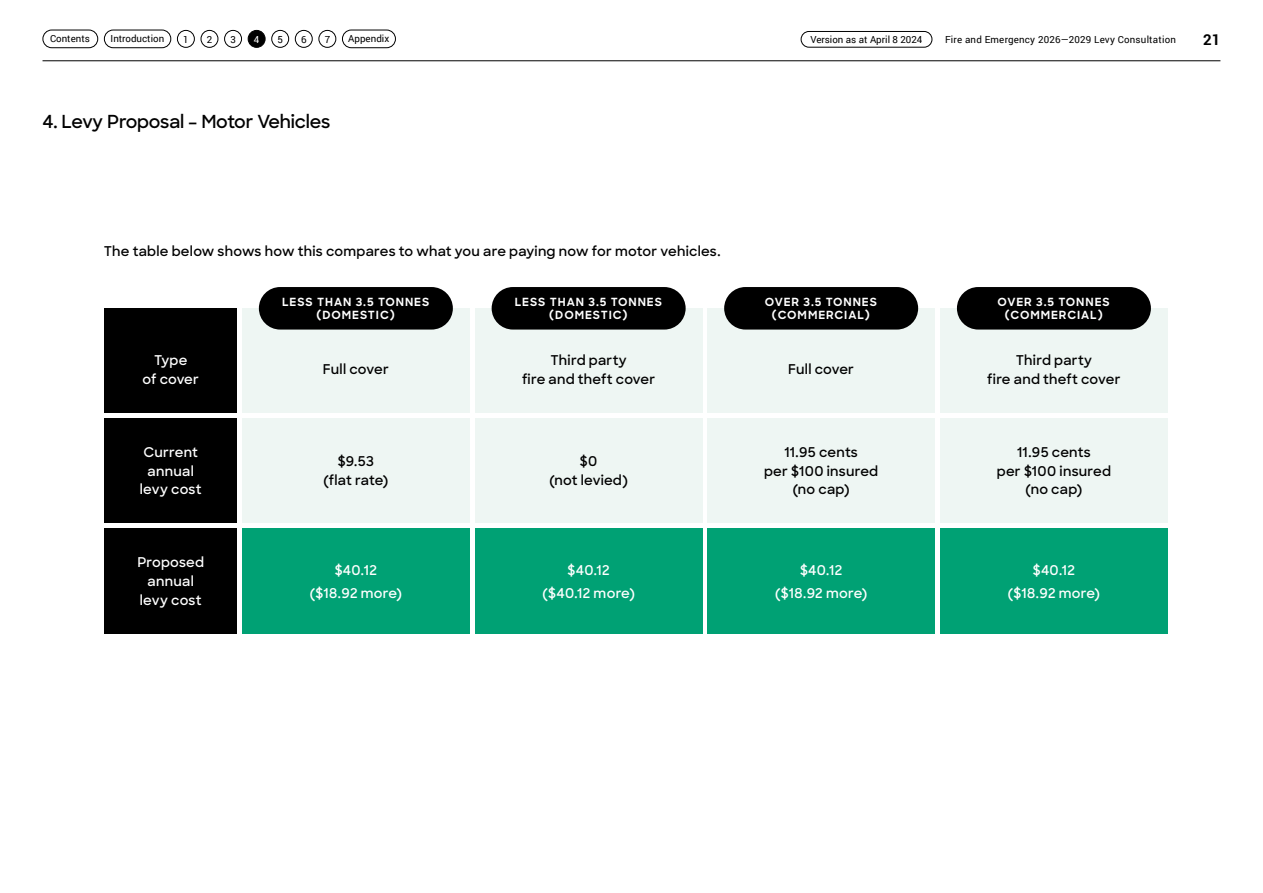
<style>
.page{position:relative;width:1263px;height:893px;background:#fff}
.page>*{position:absolute;margin:0;border:0;box-sizing:border-box;transform-origin:0 0}
.t1{font:600 18px "Sharp Sans";letter-spacing:-.01em;color:#000}
.t2{font:700 15px "Roboto";color:#000}
.t3{font:600 13.5px/18.8px "Sharp Sans";letter-spacing:.015em;color:#000;text-align:center}
.t4{font:600 13.5px/18.8px "Sharp Sans";letter-spacing:.02em;color:#fff;text-align:center}
.t5{font:700 11.25px/13.5px "Sharp Sans";letter-spacing:.08em;color:#fff;text-align:center}
.t6{font:9.75px "Roboto";color:#000}
.t7{font:9.75px "Roboto";letter-spacing:.02em;color:#000}
.t8{font:9.75px "Roboto";color:#fff}
</style>
<div class="page">
<div style="left:801px;top:31px;width:131px;height:17px;border:1px solid #000;border-radius:8px"></div>
<div style="left:105px;top:308px;width:132px;height:105px;background:#000"></div>
<div style="left:242px;top:308px;width:228px;height:105px;background:#eef6f3"></div>
<div style="left:707px;top:308px;width:228px;height:105px;background:#eef6f3"></div>
<div style="left:475px;top:308px;width:227px;height:105px;background:#eef6f3"></div>
<div style="left:940px;top:308px;width:228px;height:105px;background:#eef6f3"></div>
<div style="left:105px;top:418px;width:132px;height:105px;background:#000"></div>
<div style="left:242px;top:418px;width:228px;height:105px;background:#eef6f3"></div>
<div style="left:707px;top:418px;width:228px;height:105px;background:#eef6f3"></div>
<div style="left:475px;top:418px;width:227px;height:105px;background:#eef6f3"></div>
<div style="left:940px;top:418px;width:228px;height:105px;background:#eef6f3"></div>
<div style="left:105px;top:528px;width:132px;height:106px;background:#000"></div>
<div style="left:242px;top:528px;width:228px;height:106px;background:#00a174"></div>
<div style="left:707px;top:528px;width:228px;height:106px;background:#00a174"></div>
<div style="left:475px;top:528px;width:227px;height:106px;background:#00a174"></div>
<div style="left:940px;top:528px;width:228px;height:106px;background:#00a174"></div>
<div style="left:259px;top:287px;width:194px;height:43px;background:#000;border-radius:21px"></div>
<div style="left:724px;top:287px;width:194px;height:43px;background:#000;border-radius:21px"></div>
<div style="left:492px;top:287px;width:194px;height:43px;background:#000;border-radius:21px"></div>
<div style="left:957px;top:287px;width:194px;height:43px;background:#000;border-radius:21px"></div>
<div style="left:342px;top:30px;width:54px;height:18px;border:1px solid #000;border-radius:9px"></div>
<div style="left:43px;top:30px;width:55px;height:18px;border:1px solid #000;border-radius:9px"></div>
<div style="left:104px;top:30px;width:67px;height:18px;border:1px solid #000;border-radius:9px"></div>
<div style="left:177px;top:30px;width:18px;height:18px;border:1px solid #000;border-radius:50%"></div>
<div style="left:201px;top:30px;width:17px;height:18px;border:1px solid #000;border-radius:50%"></div>
<div style="left:271px;top:30px;width:18px;height:18px;border:1px solid #000;border-radius:50%"></div>
<div style="left:224px;top:30px;width:18px;height:18px;border:1px solid #000;border-radius:50%"></div>
<div style="left:295px;top:30px;width:18px;height:18px;border:1px solid #000;border-radius:50%"></div>
<div style="left:318px;top:30px;width:18px;height:18px;border:1px solid #000;border-radius:50%"></div>
<div style="left:248px;top:30px;width:17px;height:17px;background:#000;border-radius:50%"></div>
<div style="left:248px;top:30px;width:17px;height:18px;border:1px solid #000;border-radius:50%"></div>
<hr style="left:43px;top:61px;width:1177px;height:1px;background:#000">
<p class="t6" style="left:50px;top:32px;width:41px">Contents</p>
<p class="t6" style="left:111px;top:32px;width:55px">Introduction</p>
<p class="t6" style="left:183px;top:32px;width:7px">1</p>
<p class="t6" style="left:207px;top:32px;width:7px">2</p>
<p class="t6" style="left:231px;top:32px;width:7px">3</p>
<p class="t8" style="left:254px;top:32px;width:7px">4</p>
<p class="t6" style="left:277px;top:32px;width:7px">5</p>
<p class="t6" style="left:301px;top:32px;width:7px">6</p>
<p class="t6" style="left:325px;top:32px;width:7px">7</p>
<p class="t6" style="left:348px;top:32px;width:42px">Appendix</p>
<p class="t7" style="left:945px;top:32px;width:232px">Fire and Emergency 2026—2029 Levy Consultation</p>
<p class="t2" style="left:1203px;top:29px;width:19px">21</p>
<p class="t6" style="left:810px;top:33px;width:113px">Version as at April 8 2024</p>
<h1 class="t1" style="left:43px;top:108px;width:289px">4. Levy Proposal – Motor Vehicles</h1>
<p class="t3" style="left:104px;top:241px;width:618px">The table below shows how this compares to what you are paying now for motor vehicles.</p>
<p class="t5" style="left:282px;top:294px;width:149px">LESS THAN 3.5 TONNES (DOMESTIC)</p>
<p class="t5" style="left:765px;top:294px;width:114px">OVER 3.5 TONNES (COMMERCIAL)</p>
<p class="t5" style="left:515px;top:294px;width:149px">LESS THAN 3.5 TONNES (DOMESTIC)</p>
<p class="t5" style="left:998px;top:294px;width:114px">OVER 3.5 TONNES (COMMERCIAL)</p>
<p class="t3" style="left:522px;top:350px;width:135px">Third party<br>fire and theft cover</p>
<p class="t3" style="left:987px;top:350px;width:135px">Third party<br>fire and theft cover</p>
<p class="t4" style="left:142px;top:350px;width:58px">Type<br>of cover</p>
<p class="t3" style="left:323px;top:359px;width:67px">Full cover</p>
<p class="t3" style="left:788px;top:359px;width:67px">Full cover</p>
<p class="t4" style="left:140px;top:442px;width:63px">Current annual levy cost</p>
<p class="t3" style="left:323px;top:451px;width:66px">$9.53 (flat rate)</p>
<p class="t3" style="left:764px;top:442px;width:116px">11.95 cents<br>per $100 insured (no cap)</p>
<p class="t3" style="left:549px;top:451px;width:80px">$0<br>(not levied)</p>
<p class="t3" style="left:997px;top:442px;width:116px">11.95 cents<br>per $100 insured (no cap)</p>
<p class="t4" style="left:137px;top:552px;width:68px">Proposed annual levy cost</p>
<p class="t4" style="left:310px;top:558px;width:94px;line-height:23px">$40.12 ($18.92 more)</p>
<p class="t4" style="left:775px;top:558px;width:94px;line-height:23px">$40.12 ($18.92 more)</p>
<p class="t4" style="left:542px;top:558px;width:94px;line-height:23px">$40.12 ($40.12 more)</p>
<p class="t4" style="left:1008px;top:558px;width:94px;line-height:23px">$40.12 ($18.92 more)</p>
</div>
